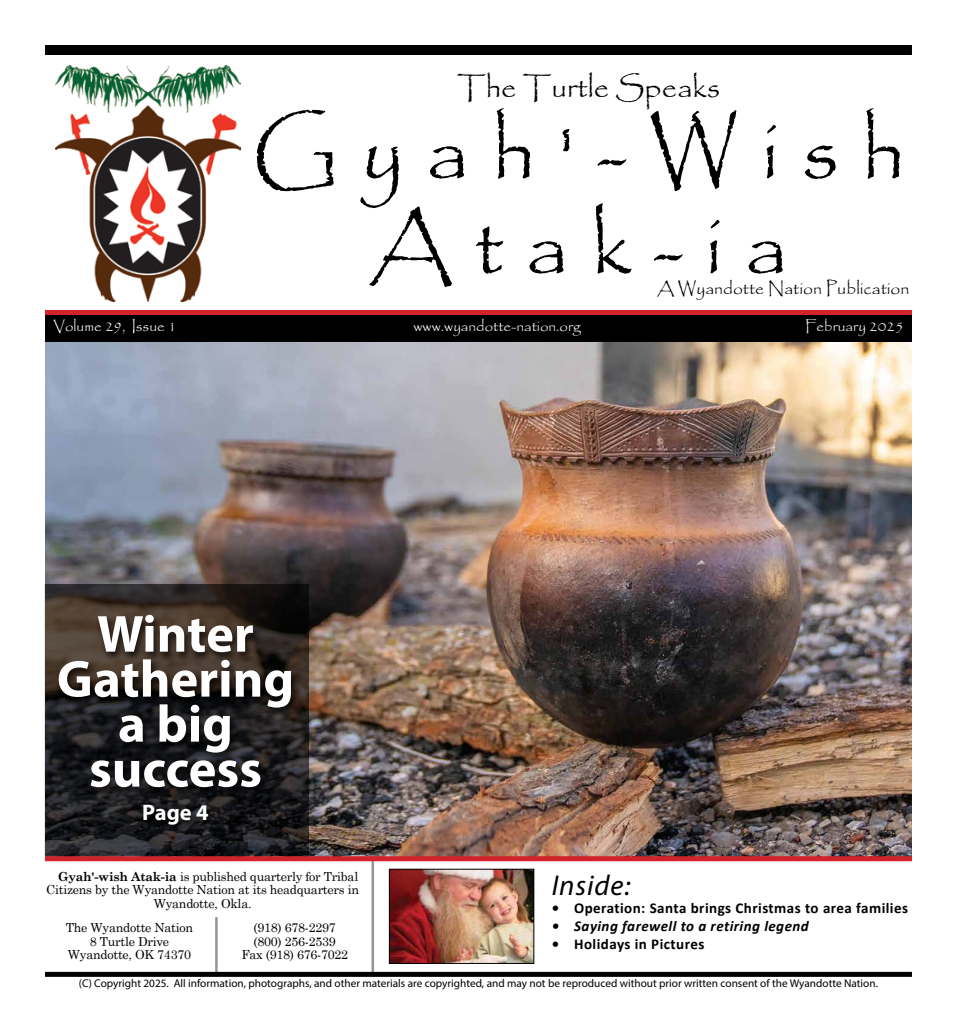
<style>
.page{position:relative;width:957px;height:1035px;background:#fff}
.page>*{position:absolute;margin:0;border:0;box-sizing:border-box;transform-origin:0 0}
.t1{font:85px/95px "Papyrus";letter-spacing:.26em;color:#000;text-align:center}
.t2{font:700 52.5px/45px "Myriad Pro";color:#fff;text-align:center}
.t3{font:30px "Papyrus";color:#000}
.t4{font:italic 28.75px "Myriad Pro";letter-spacing:.03em;color:#000}
.t5{font:700 22.5px "Myriad Pro";color:#fff}
.t6{font:17.5px "Papyrus";color:#000}
.t7{font:700 15px "Calibri";letter-spacing:.03em;color:#000}
.t8{font:15px "Papyrus";color:#fff}
.t9{font:italic 700 15px "Calibri";letter-spacing:.03em;color:#000}
.t10{font:12.5px/13.8px "Century Schoolbook";letter-spacing:-.02em;color:#000;text-align:center}
.t11{font:11.25px "Myriad Pro";color:#000}
.s1{font-weight:700}
</style>
<div class="page">
<img style="left:45px;top:341px;width:866px;height:515px">
<svg style="left:47px;top:586px;width:260px;height:268px;background:#2a2624"></svg>
<div style="left:45px;top:584px;width:264px;height:272px;border:1px solid #000"></div>
<hr style="left:371px;top:856px;width:3px;height:118px;background:#939598">
<img style="left:391px;top:871px;width:141px;height:91px">
<div style="left:389px;top:869px;width:145px;height:95px;border:1px solid #000"></div>
<div style="left:45px;top:315px;width:866px;height:26px;background:#000"></div>
<img style="left:56px;top:65px;width:184px;height:236px">
<div style="left:45px;top:45px;width:866px;height:10px;background:#000"></div>
<div style="left:45px;top:310px;width:866px;height:5px;background:#d2232a"></div>
<hr style="left:215px;top:917px;width:3px;height:58px;background:#939598">
<div style="left:45px;top:856px;width:866px;height:5px;background:#d2232a"></div>
<div style="left:45px;top:972px;width:866px;height:5px;background:#000"></div>
<div style="left:55px;top:614px;width:245px;height:222px;background:#000;opacity:.75"></div>
<h3 class="t3" style="left:457px;top:69px;width:265px">The Turtle Speaks</h3>
<h1 class="t1" style="left:252px;top:101px;width:653px">Gyah'-Wish<br>Atak-ia</h1>
<h3 class="t6" style="left:657px;top:278px;width:254px">A Wyandotte Nation Publication</h3>
<p class="t8" style="left:54px;top:317px;width:125px">Volume 29, Issue 1</p>
<p class="t8" style="left:413px;top:317px;width:169px">www.wyandotte-nation.org</p>
<p class="t8" style="left:805px;top:317px;width:100px">February 2025</p>
<h2 class="t2" style="left:57px;top:610px;width:239px">Winter<br>Gathering a big success</h2>
<h3 class="t5" style="left:142px;top:798px;width:68px">Page 4</h3>
<p class="t10" style="left:58px;top:868px;width:301px"><span class="s1">Gyah'-wish Atak-ia</span> is published quarterly for Tribal</p>
<p class="t10" style="left:46px;top:882px;width:314px">Citizens by the Wyandotte Nation at its headquarters in</p>
<p class="t10" style="left:154px;top:896px;width:99px">Wyandotte, Okla.</p>
<p class="t10" style="left:66px;top:919px;width:129px">The Wyandotte Nation<br>8 Turtle Drive<br>Wyandotte, OK 74370</p>
<p class="t10" style="left:241px;top:919px;width:108px">(918) 678-2297 (800) 256-2539<br>Fax (918) 676-7022</p>
<h3 class="t4" style="left:551px;top:868px;width:80px">Inside:</h3>
<p class="t7" style="left:551px;top:898px;width:358px">• Operation: Santa brings Christmas to area families</p>
<p class="t9" style="left:551px;top:916px;width:258px">• Saying farewell to a retiring legend</p>
<p class="t7" style="left:551px;top:934px;width:154px">• Holidays in Pictures</p>
<p class="t11" style="left:79px;top:976px;width:800px">(C) Copyright 2025. All information, photographs, and other materials are copyrighted, and may not be reproduced without prior written consent of the Wyandotte Nation.</p>
</div>
